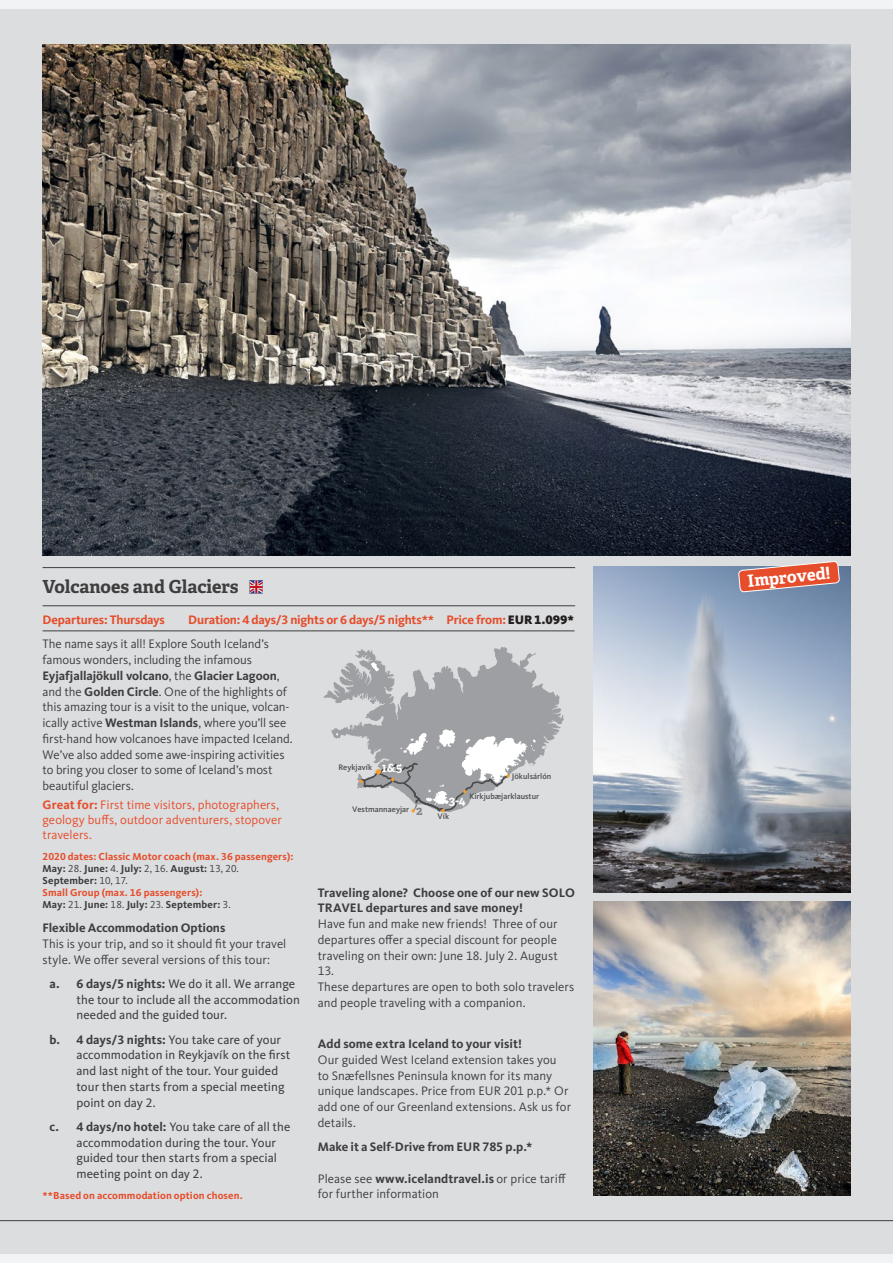
<style>
.page{position:relative;width:893px;height:1263px;background:#fff}
.page>*{position:absolute;margin:0;border:0;box-sizing:border-box;transform-origin:0 0}
.t1{font:700 18px "Adelle";color:#3e3e3f}
.t2{font:700 16.65px "Adelle";color:#fff}
.t3{font:12.75px/15.8px "Kievit OT";color:#3e3e3f}
.t4{font:12.75px/15.8px "Kievit OT";color:#3e3e3f}
.t5{font:700 12.75px/15.8px "Kievit OT";color:#3e3e3f}
.t6{font:700 12.75px/24.3px "Kievit OT";letter-spacing:-.015em;color:#e64d2b}
.t7{font:12.75px/15px "Kievit OT";letter-spacing:.005em;color:#e64d2b}
.t8{font:700 12.3px "Adelle";color:#fff}
.t9{font:700 12.3px "Adelle";color:#808285}
.t10{font:700 10.5px/12px "Kievit OT";letter-spacing:.015em;color:#e64d2b}
.t11{font:500 8.25px "Kievit OT";color:#4b4c4d}
.s1{font-weight:900;color:#231f20}
.s2{font-weight:400;color:#3e3e3f}
.s3{font-weight:700}
.s4{color:#3e3e3f}
</style>
<div class="page">
<div style="left:0;top:9px;width:893px;height:1245px;background:#dcdddf"></div>
<hr style="left:0;top:1220px;width:893px;height:1px;background:#3e3e3f">
<hr style="left:43px;top:567px;width:532px;height:1px;background:#3e3e3f">
<hr style="left:43px;top:605px;width:532px;height:1px;background:#3e3e3f">
<svg style="left:250px;top:580px;width:13px;height:13px"></svg>
<hr style="left:43px;top:630px;width:531px;height:1px;background:#3e3e3f">
<img style="left:593px;top:567px;width:257px;height:326px">
<img style="left:593px;top:901px;width:257px;height:294px">
<svg style="left:323px;top:647px;width:241px;height:166px"></svg>
<img style="left:43px;top:44px;width:807px;height:512px">
<svg style="left:738px;top:561px;width:102px;height:36px;background:#c4786f"></svg>
<h1 class="t1" style="left:43px;top:576px;width:198px">Volcanoes and Glaciers</h1>
<p class="t6" style="left:43px;top:608px;width:124px">Departures: Thursdays</p>
<p class="t6" style="left:43px;top:608px;width:533px;text-indent:146px">Duration: 4 days/3 nights or 6 days/5 nights** Price from: <span class="s1">EUR 1.099*<br></span><span class="s2">The name says it all! Explore South Iceland’s</span></p>
<p class="t3" style="left:43px;top:652px;width:252px">famous wonders, including the infamous <span class="s3">Eyjafjallajökull volcano</span>, the <span class="s3">Glacier Lagoon</span>, and the <span class="s3">Golden Circle</span>. One of the highlights of this amazing tour is a visit to the unique, volcan&shy;ically active <span class="s3">Westman Islands</span>, where you’ll see first-hand how volcanoes have impacted Iceland.<br>We’ve also added some awe-inspiring activities to bring you closer to some of Iceland’s most beautiful glaciers.</p>
<p class="t7" style="left:43px;top:797px;width:241px"><span class="s3">Great for:</span> First time visitors, photographers, geology buffs, outdoor adventurers, stopover travelers.</p>
<p class="t10" style="left:43px;top:850px;width:253px">2020 dates: Classic Motor coach (max. 36 passengers):<br><span class="s4">May:</span> <span class="s2">28.</span> <span class="s4">June:</span> <span class="s2">4.</span> <span class="s4">July:</span> <span class="s2">2, 16.</span> <span class="s4">August:</span> <span class="s2">13, 20.<br></span><span class="s4">September:</span> <span class="s2">10, 17.<br></span>Small Group (max. 16 passengers):<br><span class="s4">May:</span> <span class="s2">21.</span> <span class="s4">June:</span> <span class="s2">18.</span> <span class="s4">July:</span> <span class="s2">23.</span> <span class="s4">September:</span> <span class="s2">3.</span></p>
<p class="t5" style="left:43px;top:920px;width:184px">Flexible Accommodation Options</p>
<p class="t3" style="left:43px;top:935px;width:245px">This is your trip, and so it should fit your travel style. We offer several versions of this tour:</p>
<p class="t4" style="left:77px;top:976px;width:225px;text-indent:-27px"><span class="s3">a. 6 days/5 nights:</span> We do it all. We arrange the tour to include all the accommodation needed and the guided tour.</p>
<p class="t4" style="left:77px;top:1031px;width:215px;text-indent:-27px"><span class="s3">b. 4 days/3 nights:</span> You take care of your accommodation in Reykjavík on the first and last night of the tour. Your guided tour then starts from a special meeting point on day 2.</p>
<p class="t4" style="left:77px;top:1119px;width:215px;text-indent:-27px"><span class="s3">c. 4 days/no hotel:</span> You take care of all the accommodation during the tour. Your guided tour then starts from a special meeting point on day 2.</p>
<p class="t10" style="left:43px;top:1189px;width:202px">**Based on accommodation option chosen.</p>
<p class="t8" style="left:382px;top:760px;width:22px">1&amp;5</p>
<p class="t11" style="left:338px;top:762px;width:35px">Reykjavík</p>
<p class="t11" style="left:512px;top:771px;width:41px">Jökulsárlón</p>
<p class="t11" style="left:469px;top:792px;width:71px">Kirkjubæjarklaustur</p>
<p class="t8" style="left:449px;top:793px;width:19px">3-4</p>
<p class="t11" style="left:352px;top:804px;width:59px">Vestmannaeyjar</p>
<p class="t9" style="left:416px;top:803px;width:8px">2</p>
<p class="t11" style="left:438px;top:811px;width:13px">Vík</p>
<p class="t5" style="left:318px;top:884px;width:259px">Traveling alone? Choose one of our new SOLO<br>TRAVEL departures and save money!</p>
<p class="t3" style="left:318px;top:916px;width:258px">Have fun and make new friends! Three of our departures offer a special discount for people traveling on their own: June 18. July 2. August 13.<br>These departures are open to both solo travelers and people traveling with a companion.</p>
<p class="t5" style="left:318px;top:1036px;width:206px">Add some extra Iceland to your visit!</p>
<p class="t3" style="left:318px;top:1051px;width:255px">Our guided West Iceland extension takes you<br>to Snæfellsnes Peninsula known for its many unique landscapes. Price from EUR 201 p.p.* Or add one of our Greenland extensions. Ask us for details.</p>
<p class="t5" style="left:318px;top:1139px;width:216px">Make it a Self-Drive from EUR 785 p.p.*</p>
<p class="t3" style="left:318px;top:1170px;width:250px">Please see <span class="s3">www.icelandtravel.is</span> or price tariff for further information</p>
<h2 class="t2" style="left:747px;top:571px;width:84px;rotate:-6deg">Improved!</h2>
</div>
